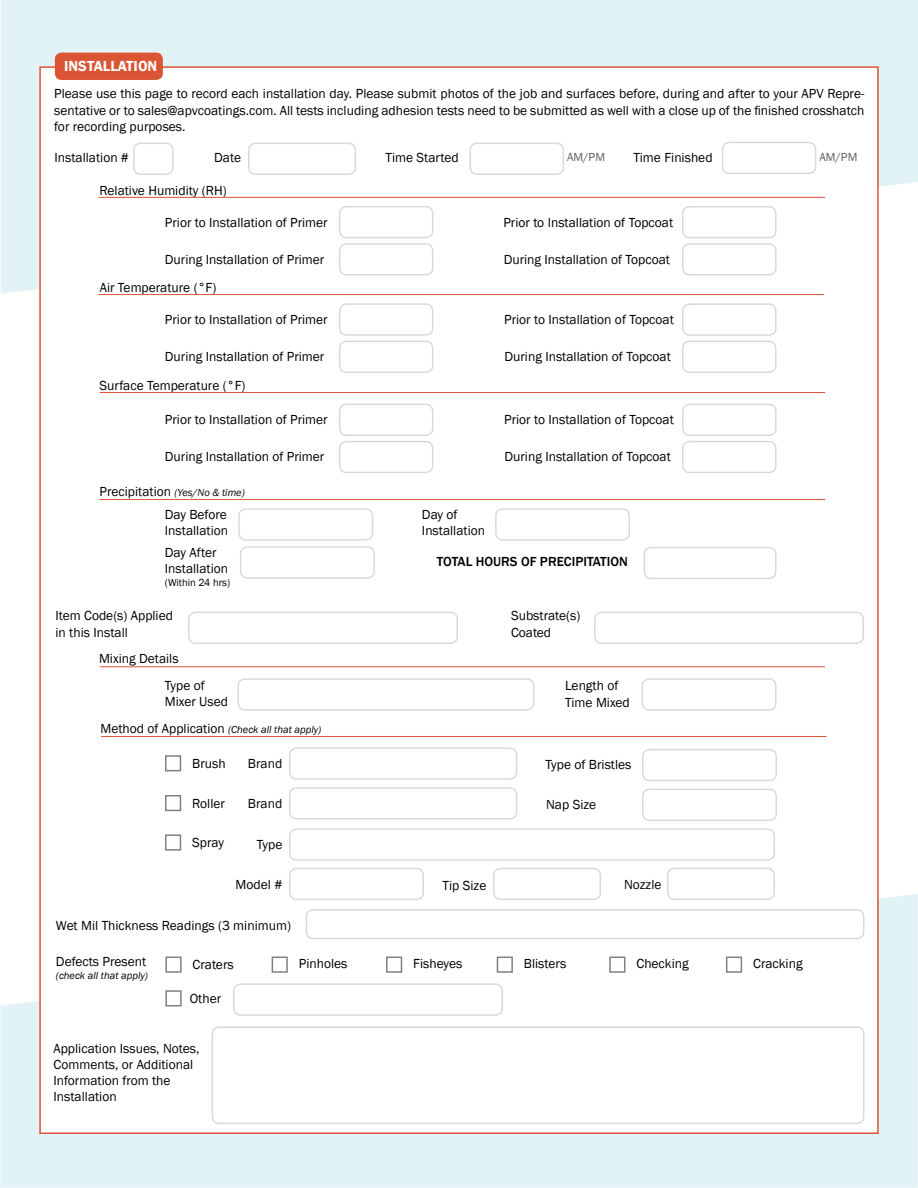
<style>
.page{position:relative;width:918px;height:1188px;background:#fff}
.page>*{position:absolute;margin:0;border:0;box-sizing:border-box;transform-origin:0 0}
.t1{font:600 15px "Franklin Gothic";color:#fff}
.t2{font:13.5px/16.2px "Franklin Gothic";color:#000}
.t3{font:500 13.5px "Franklin Gothic";color:#000}
.t4{font:12px "Franklin Gothic";color:#5e5f5f}
.t5{font:italic 10.5px "Franklin Gothic";color:#000}
.t6{font:10.5px "Franklin Gothic";color:#000}
.s1{font-style:italic;font-size:10.5px}
</style>
<div class="page">
<div style="left:1px;top:0;width:917px;height:294px;background:#e2f3f6"></div>
<svg style="left:0;top:894px;width:918px;height:294px;background:#e4f3f6"></svg>
<div style="left:39px;top:66px;width:840px;height:1068px;background:#fff;border:2px solid #de5439"></div>
<div style="left:55px;top:53px;width:108px;height:27px;background:#db5534;border-radius:7px"></div>
<div style="left:248px;top:143px;width:108px;height:32px;border:2px solid #000;border-radius:7px"></div>
<div style="left:470px;top:143px;width:94px;height:32px;border:2px solid #000;border-radius:7px"></div>
<div style="left:339px;top:206px;width:94px;height:32px;border:2px solid #000;border-radius:7px"></div>
<div style="left:722px;top:142px;width:94px;height:32px;border:2px solid #000;border-radius:7px"></div>
<div style="left:339px;top:243px;width:94px;height:33px;border:2px solid #000;border-radius:7px"></div>
<div style="left:682px;top:206px;width:95px;height:32px;border:2px solid #000;border-radius:7px"></div>
<div style="left:682px;top:243px;width:95px;height:33px;border:2px solid #000;border-radius:7px"></div>
<div style="left:339px;top:303px;width:94px;height:33px;border:2px solid #000;border-radius:7px"></div>
<div style="left:339px;top:341px;width:94px;height:32px;border:2px solid #000;border-radius:7px"></div>
<div style="left:682px;top:303px;width:95px;height:33px;border:2px solid #000;border-radius:7px"></div>
<div style="left:682px;top:341px;width:95px;height:32px;border:2px solid #000;border-radius:7px"></div>
<div style="left:339px;top:404px;width:94px;height:32px;border:2px solid #000;border-radius:7px"></div>
<div style="left:339px;top:441px;width:94px;height:32px;border:2px solid #000;border-radius:7px"></div>
<div style="left:682px;top:404px;width:95px;height:32px;border:2px solid #000;border-radius:7px"></div>
<div style="left:682px;top:441px;width:95px;height:32px;border:2px solid #000;border-radius:7px"></div>
<hr style="left:98px;top:294px;width:726px;height:1px;background:#de5439">
<hr style="left:99px;top:197px;width:726px;height:1px;background:#de5439">
<hr style="left:100px;top:392px;width:725px;height:1px;background:#de5439">
<div style="left:238px;top:508px;width:135px;height:33px;border:2px solid #000;border-radius:7px"></div>
<hr style="left:100px;top:499px;width:725px;height:1px;background:#de5439">
<div style="left:495px;top:508px;width:135px;height:33px;border:2px solid #000;border-radius:7px"></div>
<div style="left:240px;top:546px;width:135px;height:33px;border:2px solid #000;border-radius:7px"></div>
<div style="left:644px;top:547px;width:133px;height:32px;border:2px solid #000;border-radius:7px"></div>
<div style="left:188px;top:612px;width:270px;height:32px;border:2px solid #000;border-radius:7px"></div>
<div style="left:133px;top:143px;width:41px;height:32px;border:2px solid #000;border-radius:7px"></div>
<div style="left:594px;top:612px;width:270px;height:32px;border:2px solid #000;border-radius:7px"></div>
<hr style="left:100px;top:667px;width:725px;height:1px;background:#de5439">
<div style="left:238px;top:678px;width:297px;height:33px;border:2px solid #000;border-radius:7px"></div>
<div style="left:642px;top:678px;width:135px;height:33px;border:2px solid #000;border-radius:7px"></div>
<hr style="left:101px;top:736px;width:726px;height:1px;background:#de5439">
<div style="left:289px;top:747px;width:228px;height:33px;border:2px solid #000;border-radius:7px"></div>
<div style="left:642px;top:749px;width:135px;height:32px;border:2px solid #000;border-radius:7px"></div>
<div style="left:289px;top:787px;width:228px;height:33px;border:2px solid #000;border-radius:7px"></div>
<div style="left:642px;top:789px;width:135px;height:32px;border:2px solid #000;border-radius:7px"></div>
<div style="left:289px;top:828px;width:486px;height:33px;border:2px solid #000;border-radius:7px"></div>
<div style="left:289px;top:868px;width:135px;height:32px;border:2px solid #000;border-radius:7px"></div>
<div style="left:493px;top:868px;width:108px;height:32px;border:2px solid #000;border-radius:7px"></div>
<div style="left:667px;top:868px;width:108px;height:32px;border:2px solid #000;border-radius:7px"></div>
<div style="left:306px;top:909px;width:558px;height:30px;border:2px solid #000;border-radius:7px"></div>
<div style="left:233px;top:983px;width:270px;height:33px;border:2px solid #000;border-radius:7px"></div>
<div style="left:212px;top:1026px;width:652px;height:98px;border:2px solid #000;border-radius:7px"></div>
<p class="t1" style="left:64px;top:56px;width:94px">INSTALLATION</p>
<p class="t2" style="left:54px;top:86px;width:812px;text-align:justify">Please use this page to record each installation day. Please submit photos of the job and surfaces before, during and after to your APV Repre&shy;sentative or to sales@apvcoatings.com. All tests including adhesion tests need to be submitted as well with a close up of the finished crosshatch for recording purposes.</p>
<p class="t2" style="left:55px;top:149px;width:76px">Installation #</p>
<p class="t2" style="left:386px;top:149px;width:75px">Time Started</p>
<p class="t2" style="left:99px;top:183px;width:129px">Relative Humidity (RH)</p>
<p class="t2" style="left:214px;top:149px;width:28px">Date</p>
<p class="t2" style="left:165px;top:214px;width:164px">Prior to Installation of Primer</p>
<p class="t2" style="left:165px;top:252px;width:161px">During Installation of Primer</p>
<p class="t2" style="left:100px;top:279px;width:118px">Air Temperature (°F)</p>
<p class="t2" style="left:165px;top:312px;width:164px">Prior to Installation of Primer</p>
<p class="t2" style="left:165px;top:349px;width:161px">During Installation of Primer</p>
<p class="t2" style="left:99px;top:378px;width:148px">Surface Temperature (°F)</p>
<p class="t2" style="left:165px;top:412px;width:164px">Prior to Installation of Primer</p>
<p class="t2" style="left:165px;top:449px;width:161px">During Installation of Primer</p>
<p class="t2" style="left:99px;top:484px;width:147px">Precipitation <span class="s1">(Yes/No &amp; time)</span></p>
<p class="t4" style="left:567px;top:149px;width:40px">AM/PM</p>
<p class="t2" style="left:633px;top:149px;width:81px">Time Finished</p>
<p class="t4" style="left:819px;top:149px;width:40px">AM/PM</p>
<p class="t2" style="left:503px;top:214px;width:171px">Prior to Installation of Topcoat</p>
<p class="t2" style="left:504px;top:251px;width:168px">During Installation of Topcoat</p>
<p class="t2" style="left:504px;top:312px;width:171px">Prior to Installation of Topcoat</p>
<p class="t2" style="left:504px;top:349px;width:168px">During Installation of Topcoat</p>
<p class="t2" style="left:504px;top:412px;width:171px">Prior to Installation of Topcoat</p>
<p class="t2" style="left:504px;top:449px;width:168px">During Installation of Topcoat</p>
<p class="t2" style="left:165px;top:507px;width:65px">Day Before<br>Installation</p>
<p class="t2" style="left:165px;top:545px;width:65px">Day After<br>Installation</p>
<p class="t6" style="left:165px;top:576px;width:67px">(Within 24 hrs)</p>
<p class="t2" style="left:56px;top:608px;width:119px">Item Code(s) Applied in this Install</p>
<p class="t2" style="left:165px;top:646px;width:41px;line-height:26.8px;text-indent:-66px">Mixing Details<br>Type of</p>
<p class="t2" style="left:165px;top:694px;width:65px">Mixer Used</p>
<p class="t2" style="left:422px;top:507px;width:65px">Day of<br>Installation</p>
<p class="t3" style="left:437px;top:553px;width:192px">TOTAL HOURS OF PRECIPITATION</p>
<p class="t2" style="left:511px;top:608px;width:71px">Substrate(s)<br>Coated</p>
<p class="t2" style="left:565px;top:678px;width:66px">Length of<br>Time Mixed</p>
<p class="t2" style="left:100px;top:721px;width:222px">Method of Application <span class="s1">(Check all that apply)</span></p>
<p class="t2" style="left:192px;top:756px;width:35px">Brush</p>
<p class="t2" style="left:248px;top:756px;width:36px">Brand</p>
<p class="t2" style="left:546px;top:757px;width:87px">Type of Bristles</p>
<p class="t2" style="left:192px;top:795px;width:34px">Roller</p>
<p class="t2" style="left:248px;top:795px;width:36px">Brand</p>
<p class="t2" style="left:546px;top:797px;width:52px">Nap Size</p>
<p class="t2" style="left:192px;top:835px;width:33px">Spray</p>
<p class="t2" style="left:257px;top:836px;width:27px">Type</p>
<p class="t2" style="left:236px;top:877px;width:48px">Model #</p>
<p class="t2" style="left:443px;top:877px;width:45px">Tip Size</p>
<p class="t2" style="left:624px;top:877px;width:39px">Nozzle</p>
<p class="t2" style="left:56px;top:918px;width:237px">Wet Mil Thickness Readings (3 minimum)</p>
<p class="t2" style="left:56px;top:954px;width:92px">Defects Present</p>
<p class="t5" style="left:56px;top:969px;width:94px">(check all that apply)</p>
<p class="t2" style="left:193px;top:957px;width:43px">Craters</p>
<p class="t2" style="left:299px;top:955px;width:50px">Pinholes</p>
<p class="t2" style="left:413px;top:955px;width:51px">Fisheyes</p>
<p class="t2" style="left:524px;top:955px;width:44px">Blisters</p>
<p class="t2" style="left:637px;top:955px;width:54px">Checking</p>
<p class="t2" style="left:753px;top:955px;width:51px">Cracking</p>
<p class="t2" style="left:190px;top:991px;width:33px">Other</p>
<p class="t2" style="left:54px;top:1040px;width:147px">Application Issues, Notes,<br>Comments, or Additional<br>Information from the<br>Installation</p>
</div>
